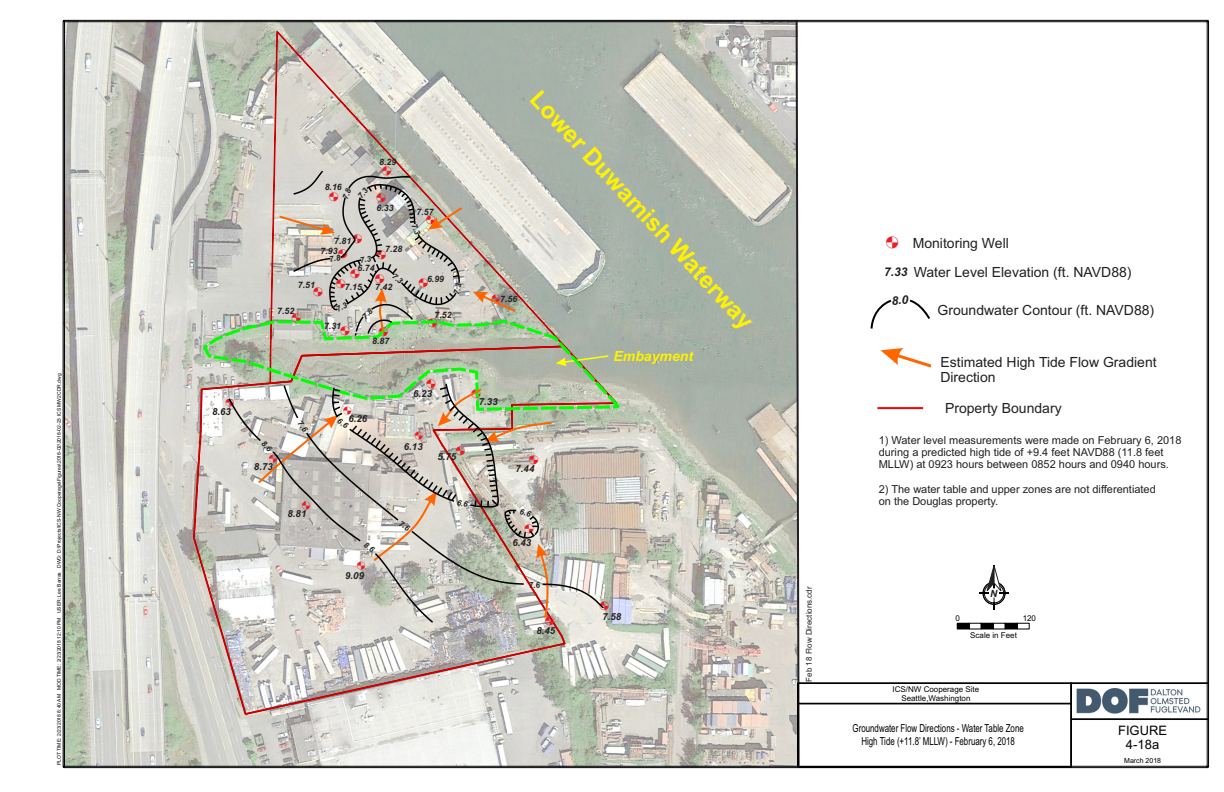
<style>
.page{position:relative;width:1224px;height:792px;background:#fff}
.page>*{position:absolute;margin:0;border:0;box-sizing:border-box;transform-origin:0 0}
.t1{font:700 24px "Arial";color:#fff200}
.t2{font:14px/29.4px "Arial";color:#231f20}
.t3{font:italic 700 14px "Arial";color:#fff200}
.t4{font:13px "Arial";color:#000}
.t5{font:italic 700 12px "Arial";color:#231f20}
.t6{font:11px/12.3px "Arial";color:#231f20}
.t7{font:11px/12.3px "Arial";color:#000;text-align:center;scale:.72 1}
.t8{font:italic 700 10px "Arial";color:#231f20}
.t9{font:italic 700 9.7px "Arial";color:#231f20}
.t10{font:italic 700 8.8px "Arial";color:#231f20}
.t11{font:8px/8.9px "Arial";color:#000;text-align:center}
.t12{font:8px "Arial";color:#231f20}
.t13{font:7px "Arial";color:#000}
.t14{font:5px "Arial";color:#000}
</style>
<div class="page">
<div style="left:957px;top:623px;width:12px;height:6px;background:#000"></div>
<div style="left:1005px;top:623px;width:12px;height:6px;background:#000"></div>
<div style="left:981px;top:623px;width:12px;height:6px;background:#000"></div>
<svg style="left:979px;top:565px;width:30px;height:44px"></svg>
<img style="left:65px;top:22px;width:730px;height:744px">
<svg style="left:192px;top:345px;width:426px;height:371px;background:#d0cac5"></svg>
<svg style="left:269px;top:30px;width:297px;height:288px;background:#c5c4bc"></svg>
<div style="left:63px;top:766px;width:1145px;height:2px;border:1px solid #000"></div>
<div style="left:1207px;top:21px;width:2px;height:746px;border:1px solid #000"></div>
<div style="left:63px;top:20px;width:1145px;height:2px;border:1px solid #000"></div>
<div style="left:63px;top:21px;width:2px;height:746px;border:1px solid #000"></div>
<svg style="left:795px;top:20px;width:6px;height:749px"></svg>
<div style="left:1071px;top:683px;width:137px;height:1px;border:1px solid #000"></div>
<div style="left:797px;top:683px;width:1px;height:84px;border:1px solid #000"></div>
<div style="left:798px;top:683px;width:273px;height:1px;border:1px solid #000"></div>
<div style="left:1071px;top:683px;width:1px;height:84px;border:1px solid #000"></div>
<div style="left:798px;top:766px;width:273px;height:1px;border:1px solid #000"></div>
<div style="left:798px;top:703px;width:273px;height:1px;border:1px solid #000"></div>
<div style="left:1071px;top:719px;width:137px;height:1px;border:1px solid #000"></div>
<img style="left:1077px;top:688px;width:123px;height:25px">
<svg style="left:881px;top:348px;width:50px;height:19px"></svg>
<hr style="left:877px;top:407px;width:46px;height:2px;background:#f00">
<svg style="left:201px;top:318px;width:422px;height:94px;background:#afb99f"></svg>
<svg style="left:473px;top:292px;width:43px;height:20px"></svg>
<svg style="left:870px;top:299px;width:60px;height:30px"></svg>
<svg style="left:226px;top:379px;width:383px;height:247px;background:#c7c5ba"></svg>
<svg style="left:279px;top:167px;width:183px;height:170px;background:#c1c1b5"></svg>
<p class="t14" style="left:57px;top:765px;width:393px;rotate:-90deg">PLOT TIME: 2/23/2018 8:40 AM MOD TIME: 2/23/2018 12:10 PM USER: Lee Barras DWG: D:\Projects\ICS-NW Cooperage\Figures\2018-02\2018-02-23 ICS MW2CDR.dwg</p>
<p class="t9" style="left:212px;top:407px;width:20px">8.63</p>
<p class="t10" style="left:325px;top:184px;width:19px">8.16</p>
<p class="t10" style="left:334px;top:237px;width:19px">7.81</p>
<p class="t10" style="left:321px;top:247px;width:19px">7.93</p>
<p class="t10" style="left:379px;top:159px;width:19px">8.29</p>
<p class="t10" style="left:376px;top:204px;width:19px">6.33</p>
<p class="t10" style="left:385px;top:245px;width:19px">7.28</p>
<p class="t10" style="left:298px;top:282px;width:19px">7.51</p>
<p class="t10" style="left:277px;top:307px;width:19px">7.52</p>
<p class="t10" style="left:358px;top:265px;width:19px">6.74</p>
<p class="t10" style="left:345px;top:284px;width:19px">7.15</p>
<p class="t10" style="left:375px;top:284px;width:19px">7.42</p>
<p class="t10" style="left:324px;top:322px;width:19px">7.31</p>
<p class="t10" style="left:372px;top:338px;width:19px">8.87</p>
<p class="t10" style="left:416px;top:209px;width:19px">7.57</p>
<p class="t10" style="left:427px;top:276px;width:19px">6.99</p>
<p class="t10" style="left:435px;top:312px;width:19px">7.52</p>
<p class="t9" style="left:348px;top:415px;width:20px">6.26</p>
<p class="t9" style="left:413px;top:390px;width:20px">6.23</p>
<p class="t9" style="left:254px;top:463px;width:20px">8.73</p>
<p class="t9" style="left:288px;top:510px;width:20px">8.81</p>
<p class="t9" style="left:345px;top:572px;width:20px">9.09</p>
<p class="t9" style="left:404px;top:443px;width:20px">6.13</p>
<p class="t9" style="left:437px;top:453px;width:20px">5.75</p>
<p class="t10" style="left:500px;top:296px;width:19px">7.56</p>
<h1 class="t1" style="left:541px;top:88px;width:317px;rotate:47deg">Lower Duwamish Waterway</h1>
<p class="t3" style="left:614px;top:351px;width:81px">Embayment</p>
<p class="t9" style="left:479px;top:398px;width:20px">7.33</p>
<p class="t9" style="left:516px;top:465px;width:20px">7.44</p>
<p class="t9" style="left:512px;top:539px;width:20px">6.43</p>
<p class="t9" style="left:536px;top:627px;width:20px">8.45</p>
<p class="t9" style="left:602px;top:613px;width:20px">7.58</p>
<p class="t12" style="left:806px;top:682px;width:97px;rotate:-90deg">Feb 18 Flow Directions.cdr</p>
<p class="t2" style="left:913px;top:229px;width:220px">Monitoring Well<br>Water Level Elevation (ft. NAVD88)</p>
<p class="t2" style="left:937px;top:296px;width:218px">Groundwater Contour (ft. NAVD88)</p>
<p class="t2" style="left:940px;top:355px;width:218px;line-height:15.6px">Estimated High Tide Flow Gradient<br>Direction</p>
<p class="t2" style="left:945px;top:395px;width:118px">Property Boundary</p>
<p class="t5" style="left:884px;top:267px;width:25px">7.33</p>
<p class="t6" style="left:879px;top:435px;width:304px">1) Water level measurements were made on February 6, 2018 during a predicted high tide of +9.4 feet NAVD88 (11.8 feet<br>MLLW) at 0923 hours between 0852 hours and 0940 hours.</p>
<p class="t6" style="left:879px;top:484px;width:279px">2) The water table and upper zones are not differentiated on the Douglas property.</p>
<p class="t8" style="left:990px;top:590px;width:9px">N</p>
<p class="t11" style="left:955px;top:615px;width:6px">0</p>
<p class="t11" style="left:1023px;top:615px;width:15px">120</p>
<p class="t11" style="left:970px;top:631px;width:48px">Scale in Feet</p>
<p class="t11" style="left:893px;top:686px;width:88px">ICS/NW Cooperage Site<br>Seattle,Washington</p>
<p class="t7" style="left:853px;top:723px;width:239px">Groundwater Flow Directions - Water Table Zone<br>High Tide (+11.8’ MLLW) - February 6, 2018</p>
<p class="t4" style="left:1118px;top:725px;width:51px">FIGURE</p>
<p class="t4" style="left:1126px;top:739px;width:35px">4-18a</p>
<p class="t13" style="left:1124px;top:758px;width:38px">March 2018</p>
</div>
